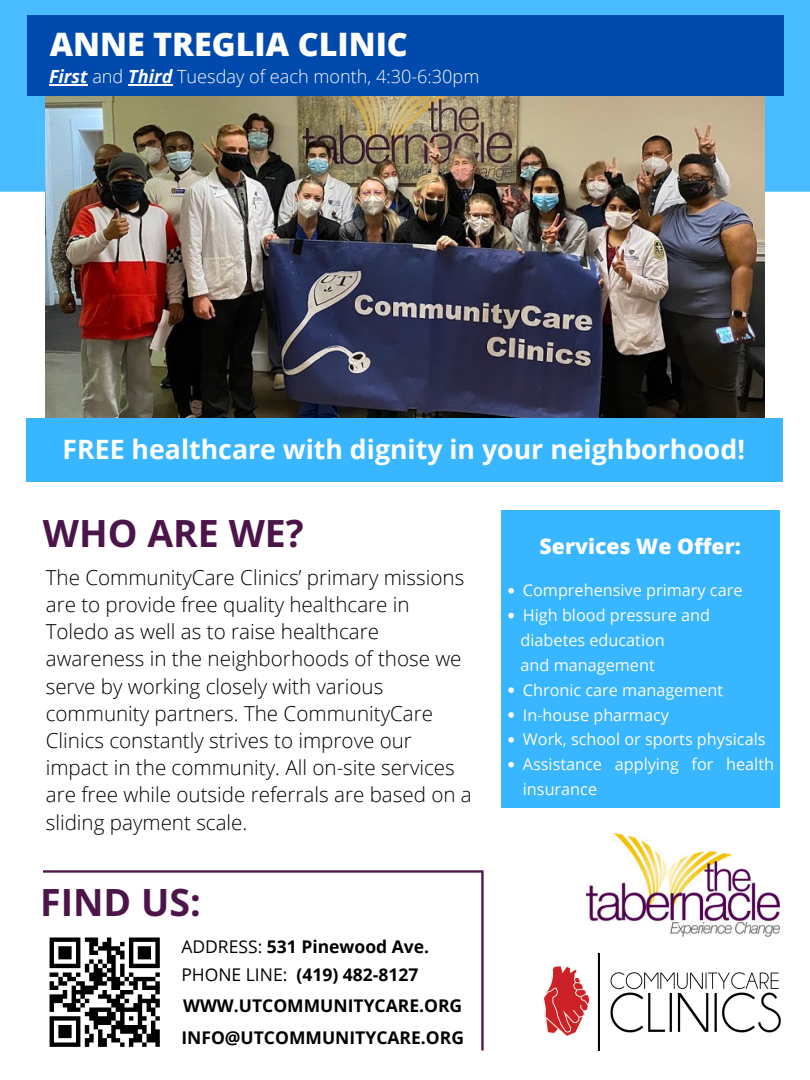
<style>
.page{position:relative;width:810px;height:1080px;background:#fff}
.page>*{position:absolute;margin:0;border:0;box-sizing:border-box;transform-origin:0 0}
.t1{font:700 37.5px "Open Sans";color:#4c154a}
.t2{font:800 32.31px "Open Sans";color:#fff}
.t3{font:700 26.69px "Open Sans";color:#fff}
.t4{font:800 21.31px "Open Sans";color:#fdfcfc}
.t5{font:300 20.62px/27.2px "Open Sans";color:#000}
.t6{font:300 18.12px "Open Sans";color:#fdfcfc}
.t7{font:700 17.5px/28.1px "Open Sans";color:#000}
.t8{font:16.25px/24.9px "Open Sans";color:#fdfcfc}
.s1{font-weight:700;font-style:italic}
.s2{font-weight:400}
</style>
<div class="page">
<img style="left:586px;top:833px;width:194px;height:104px">
<div style="left:0;top:0;width:810px;height:192px;background:#49bcff"></div>
<img style="left:543px;top:954px;width:238px;height:96px">
<img style="left:46px;top:96px;width:718px;height:322px">
<img style="left:49px;top:937px;width:111px;height:110px">
<div style="left:27px;top:418px;width:756px;height:64px;background:#38b6ff"></div>
<div style="left:501px;top:510px;width:279px;height:298px;background:#38b6ff"></div>
<hr style="left:43px;top:870px;width:439px;height:3px;background:#4c154a">
<hr style="left:481px;top:870px;width:3px;height:181px;background:#4c154a">
<div style="left:27px;top:16px;width:756px;height:80px;background:#004aad"></div>
<svg style="left:508px;top:588px;width:6px;height:6px"></svg>
<svg style="left:508px;top:613px;width:6px;height:5px"></svg>
<svg style="left:508px;top:687px;width:6px;height:6px"></svg>
<svg style="left:508px;top:712px;width:6px;height:6px"></svg>
<svg style="left:508px;top:737px;width:6px;height:6px"></svg>
<svg style="left:508px;top:762px;width:6px;height:5px"></svg>
<hr style="left:49px;top:84px;width:39px;height:1px;background:#fdfcfc">
<hr style="left:128px;top:84px;width:44px;height:1px;background:#fdfcfc">
<h2 class="t2" style="left:50px;top:21px;width:360px">ANNE TREGLIA CLINIC</h2>
<p class="t6" style="left:49px;top:64px;width:432px"><span class="s1">First</span> and <span class="s1">Third</span> Tuesday of each month, 4:30-6:30pm</p>
<p class="t3" style="left:63px;top:430px;width:684px">FREE healthcare with dignity in your neighborhood!</p>
<h1 class="t1" style="left:43px;top:507px;width:262px">WHO ARE WE?</h1>
<p class="t5" style="left:46px;top:563px;width:428px">The CommunityCare Clinics’ primary missions are to provide free quality healthcare in Toledo as well as to raise healthcare awareness in the neighborhoods of those we serve by working closely with various community partners. The CommunityCare Clinics constantly strives to improve our impact in the community. All on-site services are free while outside referrals are based on a sliding payment scale.</p>
<h1 class="t1" style="left:40px;top:876px;width:162px">FIND US:</h1>
<p class="t7" style="left:181px;top:932px;width:249px"><span class="s2">ADDRESS:</span> 531 Pinewood Ave.<br><span class="s2">PHONE LINE:</span> (419) 482-8127</p>
<p class="t7" style="left:181px;top:990px;width:284px;line-height:31.4px">WWW.UTCOMMUNITYCARE.ORG<br>INFO@UTCOMMUNITYCARE.ORG</p>
<p class="t4" style="left:540px;top:531px;width:203px">Services We Offer:</p>
<p class="t8" style="left:523px;top:578px;width:221px">Comprehensive primary care<br>High blood pressure and</p>
<p class="t8" style="left:521px;top:627px;width:146px">diabetes education and management</p>
<p class="t8" style="left:523px;top:677px;width:253px">Chronic care management<br>In-house pharmacy<br>Work, school or sports physicals<br>Assistance applying for health insurance</p>
</div>
